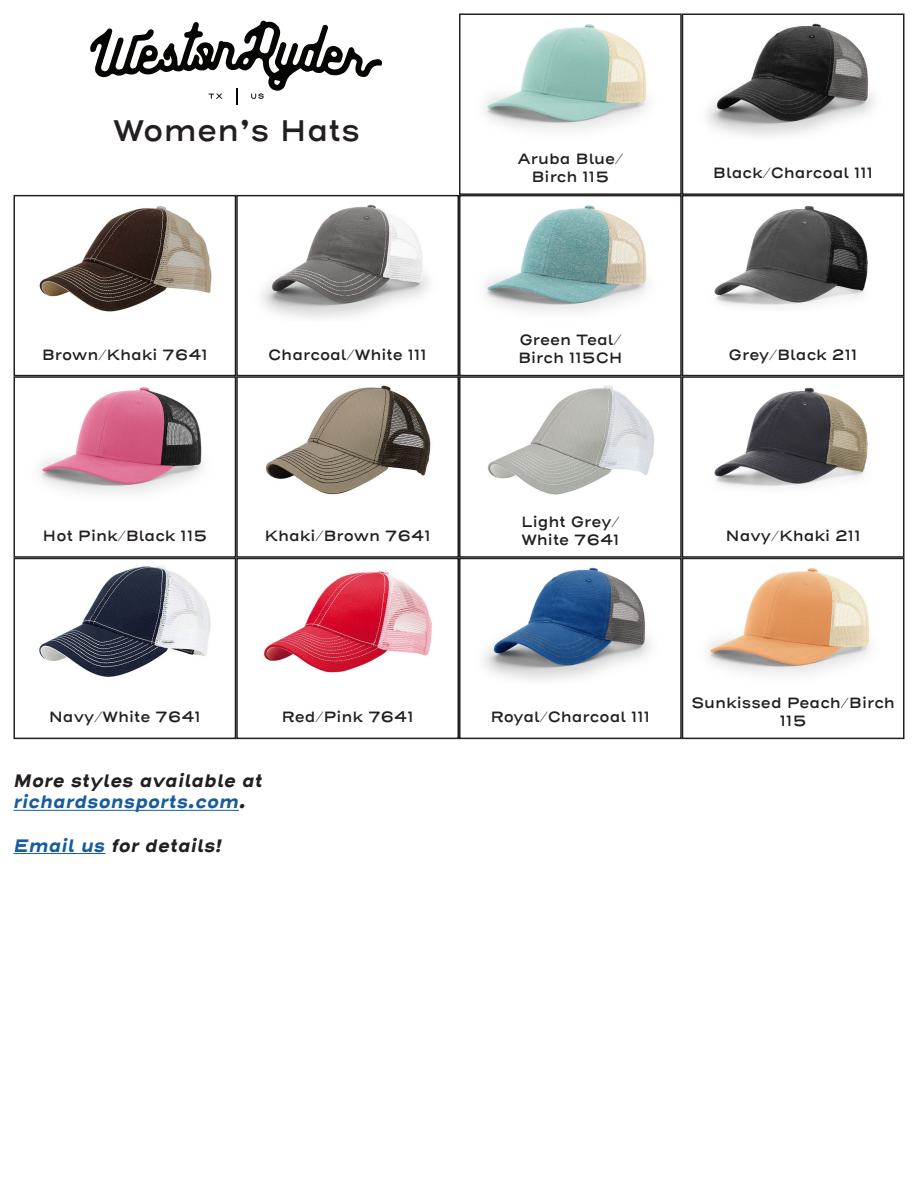
<style>
.page{position:relative;width:918px;height:1188px;background:#fff}
.page>*{position:absolute;margin:0;border:0;box-sizing:border-box;transform-origin:0 0}
.t1{font:600 30px "Henderson Sans Basic";color:#231f20}
.t2{font:italic 700 18px/21.6px "Henderson Sans Basic";color:#231f20}
.t3{font:600 15px/18px "Henderson Sans Basic";color:#231f20;text-align:center}
.s1{color:#175d9e}
</style>
<div class="page">
<img style="left:485px;top:24px;width:162px;height:106px">
<img style="left:707px;top:23px;width:167px;height:114px">
<img style="left:39px;top:206px;width:173px;height:106px">
<img style="left:40px;top:387px;width:162px;height:106px">
<img style="left:39px;top:565px;width:393px;height:112px">
<img style="left:262px;top:204px;width:167px;height:114px">
<img style="left:265px;top:385px;width:390px;height:110px">
<img style="left:484px;top:567px;width:167px;height:114px">
<img style="left:485px;top:205px;width:162px;height:107px">
<img style="left:708px;top:568px;width:162px;height:106px">
<img style="left:714px;top:206px;width:154px;height:101px">
<img style="left:714px;top:387px;width:154px;height:101px">
<div style="left:459px;top:14px;width:223px;height:181px;border:2px solid #231f20"></div>
<div style="left:682px;top:14px;width:222px;height:181px;border:2px solid #231f20"></div>
<div style="left:14px;top:195px;width:222px;height:181px;border:2px solid #231f20"></div>
<div style="left:14px;top:376px;width:222px;height:182px;border:2px solid #231f20"></div>
<div style="left:236px;top:558px;width:223px;height:181px;border:2px solid #231f20"></div>
<div style="left:236px;top:195px;width:223px;height:181px;border:2px solid #231f20"></div>
<div style="left:236px;top:376px;width:223px;height:182px;border:2px solid #231f20"></div>
<div style="left:459px;top:558px;width:223px;height:181px;border:2px solid #231f20"></div>
<div style="left:459px;top:195px;width:223px;height:181px;border:2px solid #231f20"></div>
<div style="left:459px;top:376px;width:223px;height:182px;border:2px solid #231f20"></div>
<div style="left:682px;top:558px;width:222px;height:181px;border:2px solid #231f20"></div>
<div style="left:682px;top:195px;width:222px;height:181px;border:2px solid #231f20"></div>
<div style="left:682px;top:376px;width:222px;height:182px;border:2px solid #231f20"></div>
<div style="left:14px;top:558px;width:222px;height:181px;border:2px solid #231f20"></div>
<svg style="left:90px;top:21px;width:292px;height:83px"></svg>
<hr style="left:14px;top:810px;width:225px;height:1px;background:#175d9e">
<hr style="left:14px;top:853px;width:91px;height:1px;background:#175d9e">
<p class="t1" style="left:112px;top:112px;width:249px">Women’s Hats</p>
<p class="t3" style="left:518px;top:150px;width:107px">Aruba Blue/<br>Birch 115</p>
<p class="t3" style="left:713px;top:165px;width:162px">Black/Charcoal 111</p>
<p class="t3" style="left:42px;top:346px;width:168px">Brown/Khaki 7641</p>
<p class="t3" style="left:268px;top:346px;width:160px">Charcoal/White 111</p>
<p class="t3" style="left:518px;top:332px;width:106px;text-align:left">Green Teal/<br>Birch 115CH</p>
<p class="t3" style="left:729px;top:346px;width:131px">Grey/Black 211</p>
<p class="t3" style="left:43px;top:527px;width:166px">Hot Pink/Black 115</p>
<p class="t3" style="left:264px;top:527px;width:168px">Khaki/Brown 7641</p>
<p class="t3" style="left:521px;top:513px;width:100px">Light Grey/</p>
<p class="t3" style="left:521px;top:531px;width:100px">White 7641</p>
<p class="t3" style="left:725px;top:527px;width:137px">Navy/Khaki 211</p>
<p class="t3" style="left:49px;top:709px;width:154px">Navy/White 7641</p>
<p class="t3" style="left:281px;top:709px;width:134px">Red/Pink 7641</p>
<p class="t3" style="left:490px;top:709px;width:161px">Royal/Charcoal 111</p>
<p class="t3" style="left:691px;top:694px;width:205px">Sunkissed Peach/Birch<br>115</p>
<p class="t2" style="left:14px;top:771px;width:251px">More styles available at <span class="s1">richardsonsports.com</span>.</p>
<p class="t2" style="left:14px;top:835px;width:210px"><span class="s1">Email us</span> for details!</p>
</div>
